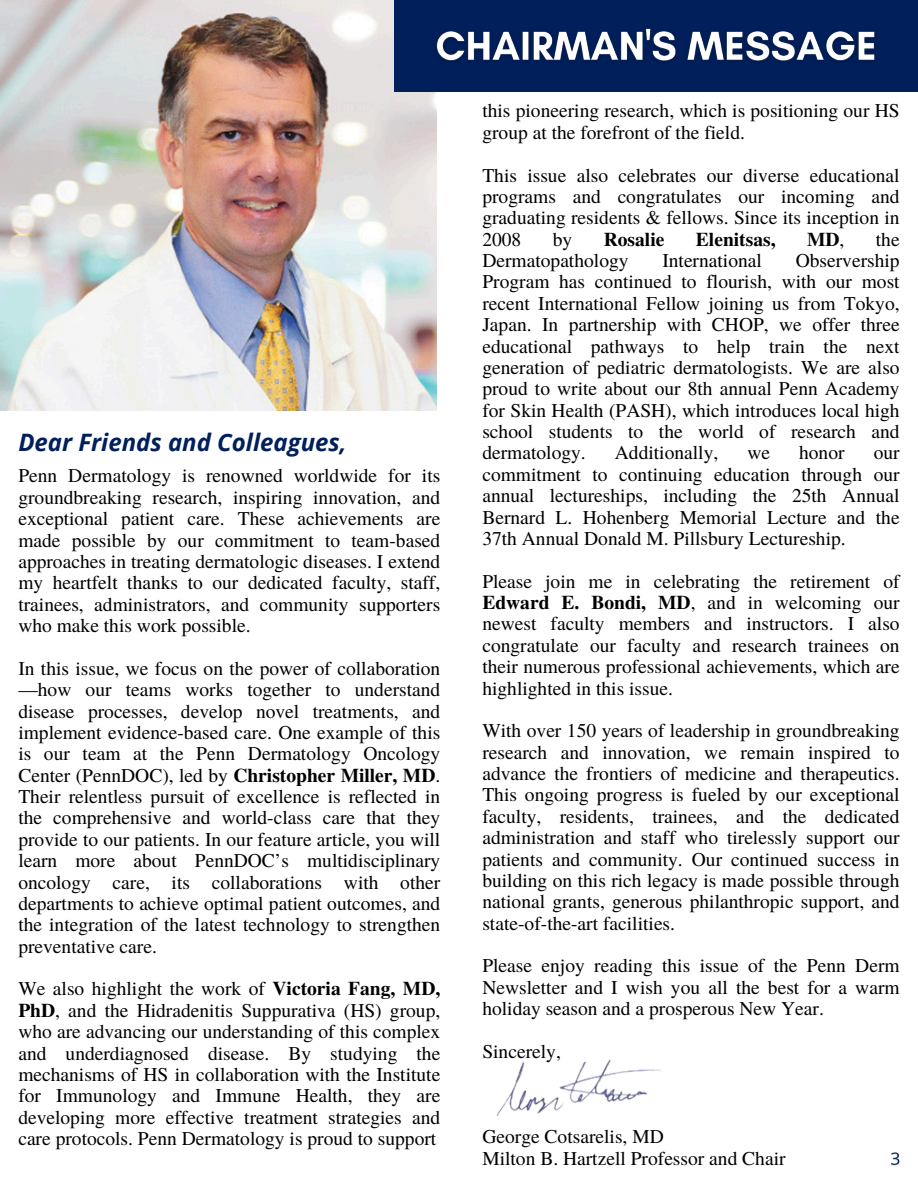
<style>
.page{position:relative;width:918px;height:1188px;background:#fff}
.page>*{position:absolute;margin:0;border:0;box-sizing:border-box;transform-origin:0 0}
.t1{font:italic 700 24px "Open Sans";color:#011f5b}
.t2{font:19.5px/21.3px "Te X Gyre Termes";color:#000;text-align:justify}
.t3{font:700 19.5px "Te X Gyre Termes";color:#000}
.s1{font-weight:700}
.s2{font-weight:400}
</style>
<div class="page">
<img style="left:0;top:0;width:436px;height:410px">
<div style="left:394px;top:0;width:524px;height:92px;background:#011f5b"></div>
<img style="left:436px;top:28px;width:439px;height:34px">
<img style="left:496px;top:1059px;width:164px;height:57px">
<img style="left:891px;top:1152px;width:9px;height:14px">
<p class="t1" style="left:18px;top:426px;width:330px">Dear Friends and Colleagues,</p>
<p class="t2" style="left:18px;top:464px;width:424px">Penn Dermatology is renowned worldwide for its groundbreaking research, inspiring innovation, and exceptional patient care. These achievements are made possible by our commitment to team-based approaches in treating dermatologic diseases. I extend my heartfelt thanks to our dedicated faculty, staff, trainees, administrators, and community supporters who make this work possible.</p>
<h2 class="t2" style="left:18px;top:657px;width:424px">In this issue, we focus on the power of collaboration —how our teams works together to understand disease processes, develop novel treatments, and implement evidence-based care. One example of this is our team at the Penn Dermatology Oncology Center (PennDOC), led by <span class="s1">Christopher Miller, MD</span>.<br>Their relentless pursuit of excellence is reflected in the comprehensive and world-class care that they provide to our patients. In our feature article, you will learn more about PennDOC’s multidisciplinary oncology care, its collaborations with other departments to achieve optimal patient outcomes, and the integration of the latest technology to strengthen preventative care.</h2>
<p class="t2" style="left:18px;top:977px;width:424px">We also highlight the work of <span class="s1">Victoria Fang, MD, PhD</span>, and the Hidradenitis Suppurativa (HS) group, who are advancing our understanding of this complex and underdiagnosed disease. By studying the mechanisms of HS in collaboration with the Institute for Immunology and Immune Health, they are developing more effective treatment strategies and care protocols. Penn Dermatology is proud to support</p>
<p class="t2" style="left:482px;top:99px;width:419px">this pioneering research, which is positioning our HS group at the forefront of the field.</p>
<p class="t2" style="left:482px;top:163px;width:419px">This issue also celebrates our diverse educational programs and congratulates our incoming and graduating residents &amp; fellows. Since its inception in 2008</p>
<p class="t2" style="left:553px;top:227px;width:21px">by</p>
<p class="t3" style="left:604px;top:224px;width:62px">Rosalie</p>
<p class="t3" style="left:696px;top:224px;width:81px">Elenitsas,</p>
<p class="t3" style="left:807px;top:224px;width:39px">MD<span class="s2">,</span></p>
<p class="t2" style="left:876px;top:227px;width:25px">the</p>
<p class="t2" style="left:482px;top:249px;width:148px">Dermatopathology</p>
<p class="t2" style="left:662px;top:249px;width:101px">International</p>
<p class="t2" style="left:482px;top:249px;width:419px;text-indent:313px">Observership Program has continued to flourish, with our most recent International Fellow joining us from Tokyo, Japan. In partnership with CHOP, we offer three educational pathways to help train the next generation of pediatric dermatologists. We are also proud to write about our 8th annual Penn Academy for Skin Health (PASH), which introduces local high school students to the world of research and dermatology.</p>
<p class="t2" style="left:615px;top:441px;width:105px">Additionally,</p>
<p class="t2" style="left:747px;top:441px;width:24px">we</p>
<p class="t2" style="left:799px;top:441px;width:47px">honor</p>
<p class="t2" style="left:482px;top:441px;width:419px;text-indent:391px">our commitment to continuing education through our annual lectureships, including the 25th Annual Bernard L. Hohenberg Memorial Lecture and the 37th Annual Donald M. Pillsbury Lectureship.</p>
<p class="t2" style="left:482px;top:569px;width:419px">Please join me in celebrating the retirement of <span class="s1">Edward E. Bondi, MD</span>, and in welcoming our newest faculty members and instructors. I also congratulate our faculty and research trainees on their numerous professional achievements, which are highlighted in this issue.</p>
<p class="t2" style="left:482px;top:719px;width:419px">With over 150 years of leadership in groundbreaking research and innovation, we remain inspired to advance the frontiers of medicine and therapeutics.<br>This ongoing progress is fueled by our exceptional faculty, residents, trainees, and the dedicated administration and staff who tirelessly support our patients and community. Our continued success in building on this rich legacy is made possible through national grants, generous philanthropic support, and state-of-the-art facilities.</p>
<p class="t2" style="left:482px;top:954px;width:419px">Please enjoy reading this issue of the Penn Derm Newsletter and I wish you all the best for a warm holiday season and a prosperous New Year.</p>
<p class="t2" style="left:482px;top:1040px;width:80px">Sincerely,</p>
<p class="t2" style="left:482px;top:1125px;width:183px">George Cotsarelis, MD</p>
<p class="t2" style="left:482px;top:1147px;width:305px">Milton B. Hartzell Professor and Chair</p>
</div>
